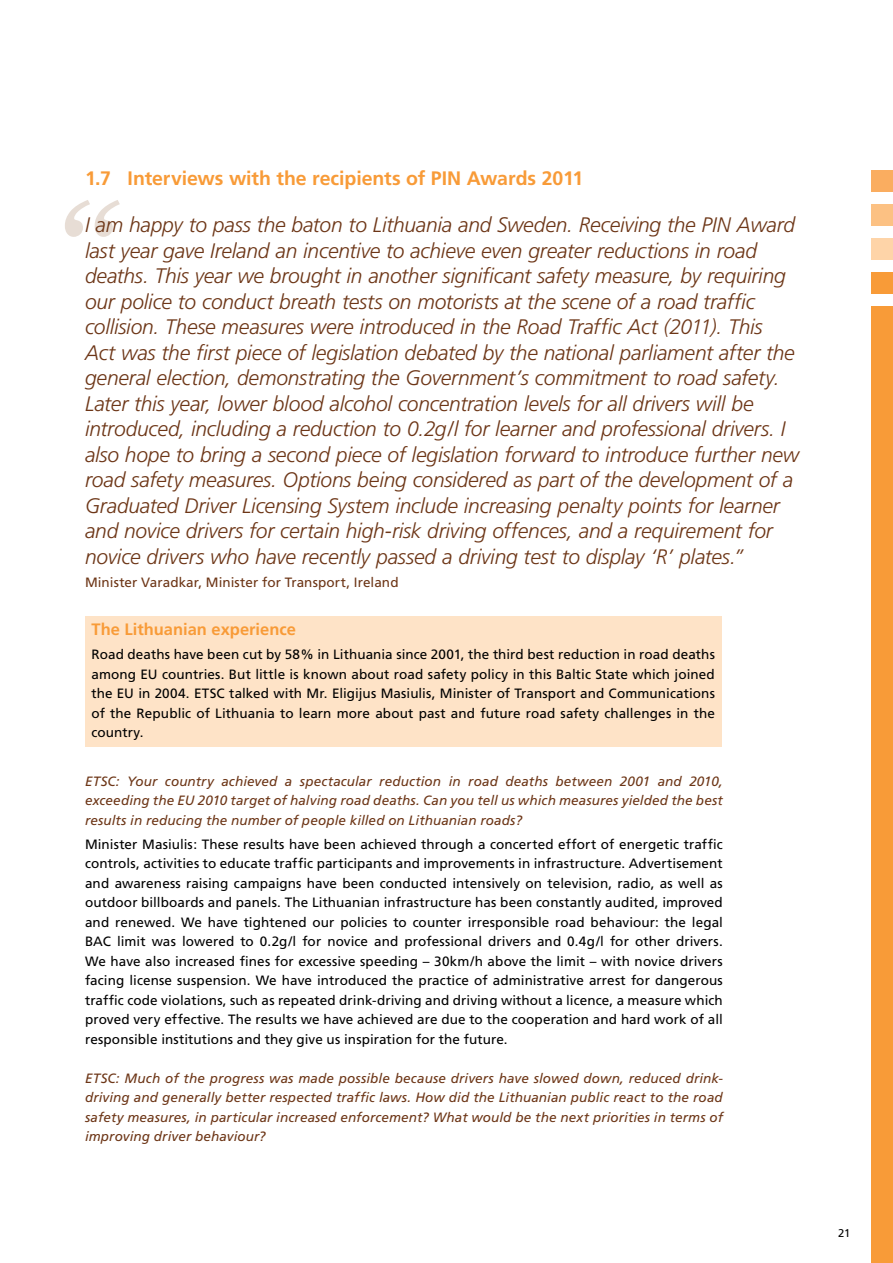
<style>
.page{position:relative;width:893px;height:1263px;background:#fff}
.page>*{position:absolute;margin:0;border:0;box-sizing:border-box;transform-origin:0 0}
.t1{font:italic 300 21px/25.5px "Frutiger";letter-spacing:-.01em;color:#6d3617}
.t2{font:700 19.5px "Frutiger";letter-spacing:-.005em;color:#f89b38}
.t3{font:700 16.5px "Frutiger";color:#f89b38}
.t4{font:13.5px/19.5px "Frutiger";letter-spacing:.005em;color:#000;text-align:justify}
.t5{font:italic 13.5px/19.5px "Frutiger";letter-spacing:.005em;color:#6d3617;text-align:justify}
.t6{font:13.5px "Frutiger";letter-spacing:.005em;color:#6d3617}
.t7{font:11.25px "Frutiger";color:#000}
</style>
<div class="page">
<svg style="left:65px;top:200px;width:55px;height:37px"></svg>
<div style="left:85px;top:616px;width:636px;height:131px;background:#fee3c7"></div>
<div style="left:872px;top:170px;width:21px;height:21px;background:#faad60"></div>
<div style="left:872px;top:204px;width:21px;height:21px;background:#fcc183"></div>
<div style="left:872px;top:238px;width:21px;height:21px;background:#fed4a8"></div>
<div style="left:872px;top:272px;width:21px;height:21px;background:#f89b38"></div>
<div style="left:872px;top:306px;width:21px;height:957px;background:#f89b38"></div>
<h2 class="t2" style="left:85px;top:167px;width:500px">1.7 Interviews with the recipients of PIN Awards 2011</h2>
<p class="t1" style="left:85px;top:212px;width:716px">I am happy to pass the baton to Lithuania and Sweden. Receiving the PIN Award last year gave Ireland an incentive to achieve even greater reductions in road deaths. This year we brought in another significant safety measure, by requiring our police to conduct breath tests on motorists at the scene of a road traffic collision. These measures were introduced in the Road Traffic Act (2011). This<br>Act was the first piece of legislation debated by the national parliament after the general election, demonstrating the Government’s commitment to road safety.<br>Later this year, lower blood alcohol concentration levels for all drivers will be introduced, including a reduction to 0.2g/l for learner and professional drivers. I also hope to bring a second piece of legislation forward to introduce further new road safety measures. Options being considered as part of the development of a Graduated Driver Licensing System include increasing penalty points for learner and novice drivers for certain high-risk driving offences, and a requirement for novice drivers who have recently passed a driving test to display ‘R’ plates.”</p>
<p class="t6" style="left:85px;top:574px;width:315px">Minister Varadkar, Minister for Transport, Ireland</p>
<p class="t3" style="left:91px;top:620px;width:206px">The Lithuanian experience</p>
<p class="t4" style="left:91px;top:644px;width:625px">Road deaths have been cut by 58% in Lithuania since 2001, the third best reduction in road deaths among EU countries. But little is known about road safety policy in this Baltic State which joined the EU in 2004. ETSC talked with Mr. Eligijus Masiulis, Minister of Transport and Communications of the Republic of Lithuania to learn more about past and future road safety challenges in the country.</p>
<p class="t5" style="left:85px;top:771px;width:639px">ETSC: Your country achieved a spectacular reduction in road deaths between 2001 and 2010, exceeding the EU 2010 target of halving road deaths. Can you tell us which measures yielded the best results in reducing the number of people killed on Lithuanian roads?</p>
<p class="t4" style="left:85px;top:834px;width:639px">Minister Masiulis: These results have been achieved through a concerted effort of energetic traffic controls, activities to educate traffic participants and improvements in infrastructure. Advertisement and awareness raising campaigns have been conducted intensively on television, radio, as well as outdoor billboards and panels. The Lithuanian infrastructure has been constantly audited, improved and renewed. We have tightened our policies to counter irresponsible road behaviour: the legal BAC limit was lowered to 0.2g/l for novice and professional drivers and 0.4g/l for other drivers.<br>We have also increased fines for excessive speeding – 30km/h above the limit – with novice drivers facing license suspension. We have introduced the practice of administrative arrest for dangerous traffic code violations, such as repeated drink-driving and driving without a licence, a measure which proved very effective. The results we have achieved are due to the cooperation and hard work of all responsible institutions and they give us inspiration for the future.</p>
<p class="t5" style="left:85px;top:1068px;width:639px">ETSC: Much of the progress was made possible because drivers have slowed down, reduced drink&shy;driving and generally better respected traffic laws. How did the Lithuanian public react to the road safety measures, in particular increased enforcement? What would be the next priorities in terms of improving driver behaviour?</p>
<p class="t7" style="left:838px;top:1227px;width:14px">21</p>
</div>
